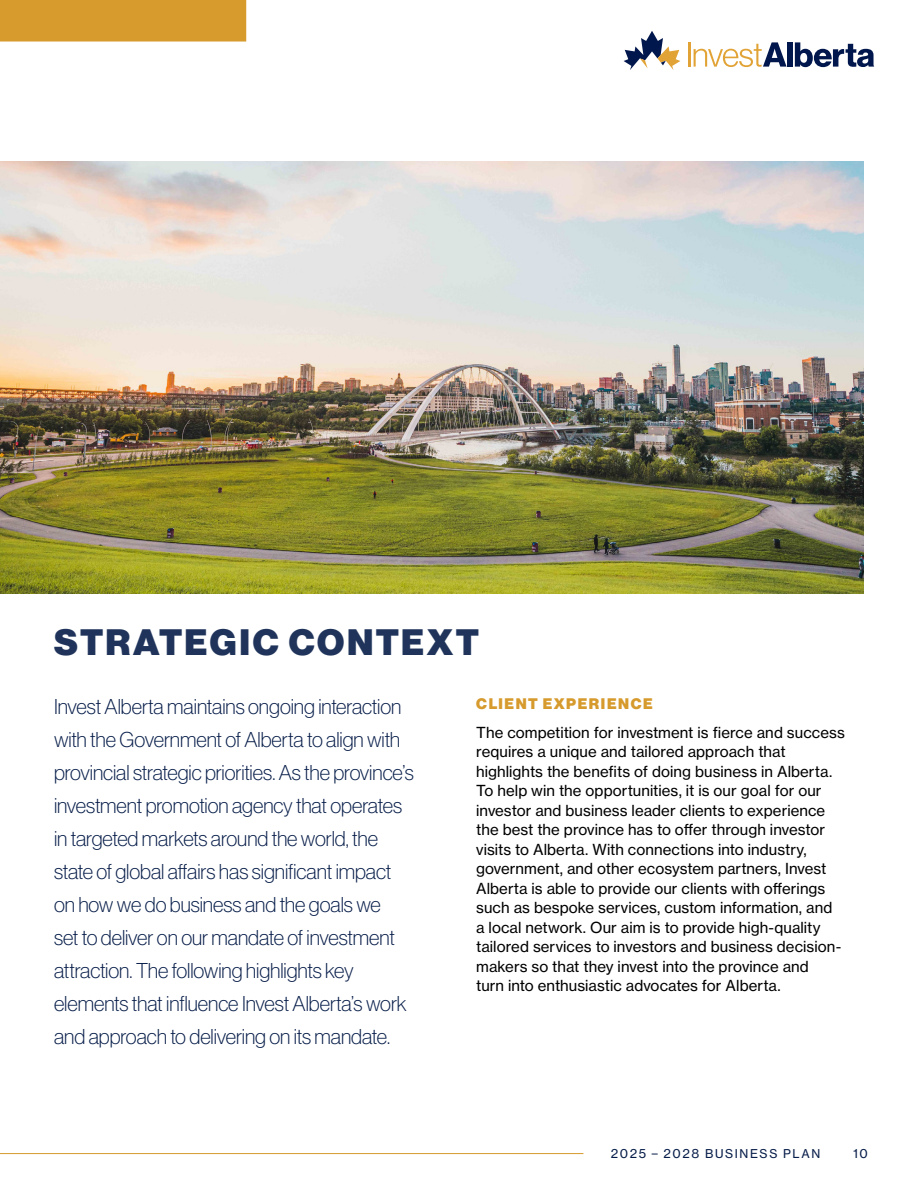
<style>
.page{position:relative;width:918px;height:1188px;background:#fff}
.page>*{position:absolute;margin:0;border:0;box-sizing:border-box;transform-origin:0 0}
.t1{font:36px "N Haas Grotesk DS Pro 95 Blk";letter-spacing:.065em;color:#20345b}
.t2{font:21px/33px "N Haas Grotesk DS Pro 35 X Lt";letter-spacing:-.005em;color:#071d49}
.t3{font:15px/19.5px "N Haas Grotesk TX Pro 55 Rg";letter-spacing:.005em;color:#000}
.t4{font:15px "N Haas Grotesk DS Pro 95 Blk";letter-spacing:.105em;color:#d69a2d}
.t5{font:12px "N Haas Grotesk TX Pro 55 Rg";letter-spacing:.13em;color:#071d49}
</style>
<div class="page">
<div style="left:0;top:0;width:246px;height:42px;background:#d69a2d"></div>
<hr style="left:0;top:1153px;width:583px;height:1px;background:#d69a2d">
<hr style="left:688px;top:42px;width:3px;height:25px;background:#e2a336">
<svg style="left:694px;top:42px;width:93px;height:25px"></svg>
<div style="left:787px;top:42px;width:6px;height:25px;background:#00174d"></div>
<svg style="left:795px;top:42px;width:79px;height:25px"></svg>
<svg style="left:624px;top:31px;width:56px;height:39px"></svg>
<img style="left:0;top:161px;width:863px;height:433px">
<h1 class="t1" style="left:54px;top:621px;width:426px">STRATEGIC CONTEXT</h1>
<p class="t2" style="left:54px;top:690px;width:361px">Invest Alberta maintains ongoing interaction with the Government of Alberta to align with provincial strategic priorities. As the province’s investment promotion agency that operates in targeted markets around the world, the state of global affairs has significant impact on how we do business and the goals we<br>set to deliver on our mandate of investment attraction. The following highlights key elements that influence Invest Alberta’s work and approach to delivering on its mandate.</p>
<p class="t4" style="left:476px;top:695px;width:178px">CLIENT EXPERIENCE</p>
<p class="t3" style="left:476px;top:722px;width:370px">The competition for investment is fierce and success requires a unique and tailored approach that highlights the benefits of doing business in Alberta.<br>To help win the opportunities, it is our goal for our investor and business leader clients to experience the best the province has to offer through investor visits to Alberta. With connections into industry, government, and other ecosystem partners, Invest Alberta is able to provide our clients with offerings such as bespoke services, custom information, and<br>a local network. Our aim is to provide high-quality tailored services to investors and business decision&shy;makers so that they invest into the province and<br>turn into enthusiastic advocates for Alberta.</p>
<p class="t5" style="left:611px;top:1147px;width:211px">2025 – 2028 BUSINESS PLAN</p>
<p class="t5" style="left:853px;top:1147px;width:16px">10</p>
</div>
